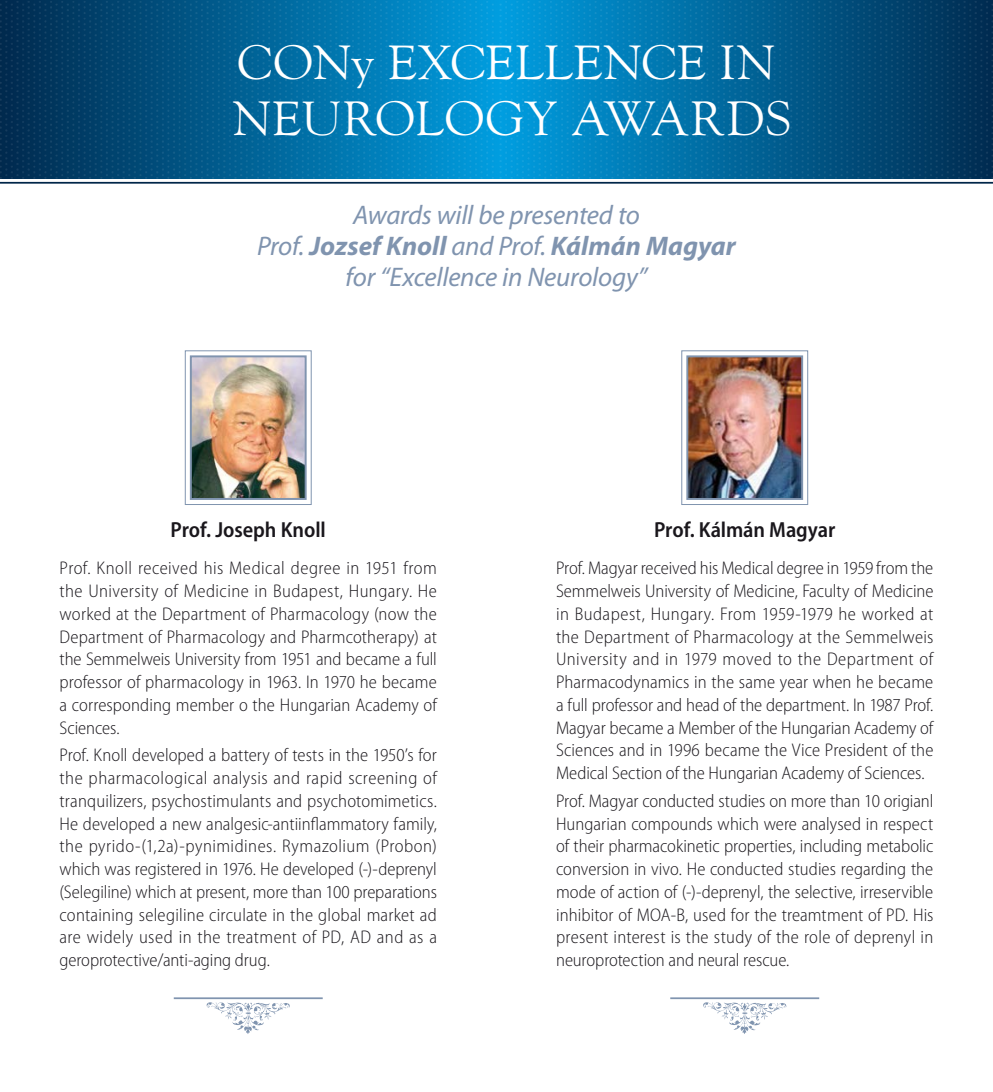
<style>
.page{position:relative;width:993px;height:1092px;background:#fff}
.page>*{position:absolute;margin:0;border:0;box-sizing:border-box;transform-origin:0 0}
.t1{font:49px/56px "Goudy Old Style MT Std";letter-spacing:-.02em;color:#fff}
.t2{font:italic 26.95px/30.8px "Myriad Pro";letter-spacing:-.01em;color:#8094af;text-align:center}
.t3{font:600 semi-condensed 21.88px "Myriad Pro";letter-spacing:-.005em;color:#1a171c}
.t4{font:300 semi-condensed 18.38px/22.8px "Myriad Pro";color:#1a171c;text-align:justify}
.s1{font-weight:700}
</style>
<div class="page">
<hr style="left:0;top:182px;width:992px;height:2px;background:#002649">
<img style="left:0;top:0;width:992px;height:179px">
<img style="left:193px;top:358px;width:110px;height:139px">
<div style="left:190px;top:355px;width:116px;height:145px;border:2px solid #8094af"></div>
<div style="left:185px;top:350px;width:126px;height:155px;border:1px solid #8094af"></div>
<img style="left:689px;top:358px;width:110px;height:139px">
<div style="left:686px;top:355px;width:116px;height:145px;border:2px solid #8094af"></div>
<div style="left:681px;top:350px;width:126px;height:155px;border:1px solid #8094af"></div>
<hr style="left:174px;top:997px;width:148px;height:2px;background:#8094af">
<hr style="left:670px;top:997px;width:149px;height:2px;background:#8094af">
<svg style="left:206px;top:1002px;width:84px;height:32px"></svg>
<svg style="left:703px;top:1002px;width:83px;height:32px"></svg>
<h1 class="t1" style="left:237px;top:34px;width:370px">CONY EXCELLENCE</h1>
<h1 class="t1" style="left:232px;top:34px;width:561px;text-indent:487px">IN<br>NEUROLOGY AWARDS</h1>
<h2 class="t2" style="left:257px;top:199px;width:480px">Awards will be presented to<br>Prof. <span class="s1">Jozsef Knoll</span> and Prof. <span class="s1">Kálmán Magyar </span>for “Excellence in Neurology”</h2>
<p class="t3" style="left:170px;top:516px;width:157px">Prof. Joseph Knoll</p>
<p class="t4" style="left:60px;top:556px;width:379px">Prof. Knoll received his Medical degree in 1951 from the University of Medicine in Budapest, Hungary. He worked at the Department of Pharmacology (now the Department of Pharmacology and Pharmcotherapy) at the Semmelweis University from 1951 and became a full professor of pharmacology in 1963. In 1970 he became a corresponding member o the Hungarian Academy of Sciences.</p>
<p class="t4" style="left:60px;top:743px;width:379px">Prof. Knoll developed a battery of tests in the 1950’s for the pharmacological analysis and rapid screening of tranquilizers, psychostimulants and psychotomimetics.<br>He developed a new analgesic-antiinflammatory family, the pyrido-(1,2a)-pynimidines. Rymazolium (Probon) which was registered in 1976. He developed (-)-deprenyl (Selegiline) which at present, more than 100 preparations containing selegiline circulate in the global market ad are widely used in the treatment of PD, AD and as a geroprotective/anti-aging drug.</p>
<p class="t3" style="left:654px;top:516px;width:182px">Prof. Kálmán Magyar</p>
<p class="t4" style="left:556px;top:556px;width:379px">Prof. Magyar received his Medical degree in 1959 from the Semmelweis University of Medicine, Faculty of Medicine in Budapest, Hungary. From 1959-1979 he worked at the Department of Pharmacology at the Semmelweis University and in 1979 moved to the Department of Pharmacodynamics in the same year when he became a full professor and head of the department. In 1987 Prof.<br>Magyar became a Member of the Hungarian Academy of Sciences and in 1996 became the Vice President of the Medical Section of the Hungarian Academy of Sciences.</p>
<p class="t4" style="left:556px;top:789px;width:379px">Prof. Magyar conducted studies on more than 10 origianl Hungarian compounds which were analysed in respect of their pharmacokinetic properties, including metabolic conversion in vivo. He conducted studies regarding the mode of action of (-)-deprenyl, the selective, irreservible inhibitor of MOA-B, used for the treamtment of PD. His present interest is the study of the role of deprenyl in neuroprotection and neural rescue.</p>
</div>
